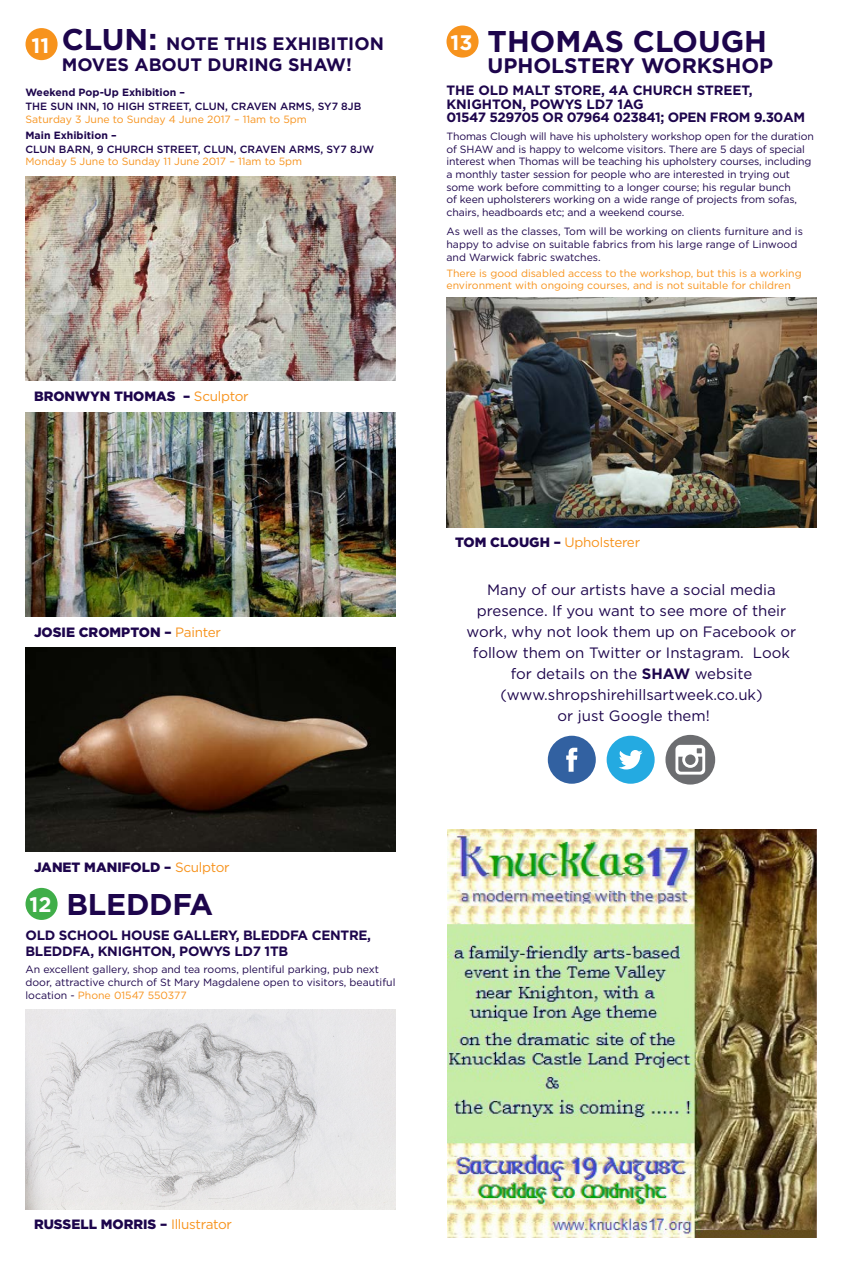
<style>
.page{position:relative;width:842px;height:1263px;background:#fff}
.page>*{position:absolute;margin:0;border:0;box-sizing:border-box;transform-origin:0 0}
.t1{font:700 30px "Gotham";letter-spacing:-.005em;color:#1d054c}
.t2{font:700 21px "Gotham";color:#1d054c}
.t3{font:700 18px/21px "Gotham";color:#1d054c;text-align:center}
.t4{font:15px/21px "Gotham";color:#1d054c;text-align:center}
.t5{font:700 13.5px/13.5px "Gotham";letter-spacing:-.02em;color:#1d054c}
.t6{font:900 13.5px "Gotham";color:#1d054c}
.t7{font:13.5px "Gotham";letter-spacing:-.02em;color:#f7931d}
.t8{font:10.5px/12.6px "Gotham";letter-spacing:-.01em;color:#1d054c}
.t9{font:10.5px/12px "Gotham";color:#f7931d}
.t10{font:500 10.5px "Gotham";color:#1d054c}
.t11{font:700 10.5px "Gotham";color:#1d054c}
.s1{font-size:21px;color:#fff}
.s2{font-size:30px}
.s3{font-weight:400;color:#f7931d}
.s4{font-weight:900;color:#1d054c}
.s5{font-weight:700}
.s6{color:#f7931d}
</style>
<div class="page">
<img style="left:26px;top:177px;width:369px;height:203px">
<img style="left:26px;top:413px;width:369px;height:203px">
<img style="left:26px;top:648px;width:369px;height:204px">
<div style="left:26px;top:28px;width:32px;height:32px;background:#f7931d;border-radius:50%"></div>
<div style="left:446px;top:26px;width:33px;height:32px;background:#f7931d;border-radius:50%"></div>
<img style="left:446px;top:298px;width:370px;height:229px">
<div style="left:26px;top:888px;width:32px;height:32px;background:#40ae49;border-radius:50%"></div>
<img style="left:26px;top:1009px;width:369px;height:200px">
<img style="left:448px;top:829px;width:368px;height:409px">
<svg style="left:548px;top:736px;width:48px;height:48px"></svg>
<svg style="left:607px;top:736px;width:48px;height:48px"></svg>
<svg style="left:665px;top:735px;width:50px;height:49px"></svg>
<h3 class="t3" style="left:32px;top:33px;width:354px"><span class="s1">11</span> <span class="s2">CLUN:</span> NOTE THIS EXHIBITION<br>MOVES ABOUT DURING SHAW!</h3>
<p class="t11" style="left:26px;top:85px;width:161px">Weekend Pop-Up Exhibition –</p>
<p class="t10" style="left:26px;top:100px;width:337px">THE SUN INN, 10 HIGH STREET, CLUN, CRAVEN ARMS, SY7 8JB</p>
<p class="t9" style="left:26px;top:113px;width:283px">Saturday 3 June to Sunday 4 June 2017 – 11am to 5pm</p>
<p class="t11" style="left:26px;top:129px;width:93px">Main Exhibition –</p>
<p class="t10" style="left:26px;top:142px;width:350px">CLUN BARN, 9 CHURCH STREET, CLUN, CRAVEN ARMS, SY7 8JW</p>
<p class="t9" style="left:26px;top:155px;width:278px">Monday 5 June to Sunday 11 June 2017 – 11am to 5pm</p>
<p class="t6" style="left:34px;top:387px;width:216px">BRONWYN THOMAS – <span class="s3">Sculptor</span></p>
<p class="t6" style="left:34px;top:622px;width:188px">JOSIE CROMPTON – <span class="s3">Painter</span></p>
<h1 class="t1" style="left:451px;top:22px;width:318px"><span class="s1">13</span> THOMAS CLOUGH</h1>
<h2 class="t2" style="left:488px;top:52px;width:287px">UPHOLSTERY WORKSHOP</h2>
<p class="t5" style="left:446px;top:84px;width:360px">THE OLD MALT STORE, 4A CHURCH STREET,<br>KNIGHTON, POWYS LD7 1AG<br>01547 529705 OR 07964 023841; OPEN FROM 9.30AM</p>
<p class="t8" style="left:446px;top:130px;width:369px">Thomas Clough will have his upholstery workshop open for the duration of SHAW and is happy to welcome visitors. There are 5 days of special interest when Thomas will be teaching his upholstery courses, including a monthly taster session for people who are interested in trying out some work before committing to a longer course; his regular bunch<br>of keen upholsterers working on a wide range of projects from sofas, chairs, headboards etc; and a weekend course.</p>
<p class="t8" style="left:446px;top:225px;width:358px">As well as the classes, Tom will be working on clients furniture and is happy to advise on suitable fabrics from his large range of Linwood and Warwick fabric swatches.</p>
<p class="t9" style="left:446px;top:267px;width:357px">There is good disabled access to the workshop, but this is a working environment with ongoing courses, and is not suitable for children</p>
<p class="t7" style="left:455px;top:533px;width:187px"><span class="s4">TOM CLOUGH –</span> Upholsterer</p>
<p class="t4" style="left:467px;top:579px;width:331px">Many of our artists have a social media presence. If you want to see more of their work, why not look them up on Facebook or follow them on Twitter or Instagram. Look for details on the <span class="s5">SHAW</span> website (www.shropshirehillsartweek.co.uk)<br>or just Google them!</p>
<p class="t6" style="left:34px;top:858px;width:197px">JANET MANIFOLD – <span class="s3">Sculptor</span></p>
<h1 class="t1" style="left:30px;top:884px;width:185px"><span class="s1">12</span> BLEDDFA</h1>
<p class="t5" style="left:26px;top:926px;width:347px;line-height:16.5px">OLD SCHOOL HOUSE GALLERY, BLEDDFA CENTRE,<br>BLEDDFA, KNIGHTON, POWYS LD7 1TB</p>
<p class="t8" style="left:26px;top:962px;width:371px;line-height:13px">An excellent gallery, shop and tea rooms, plentiful parking, pub next door, attractive church of St Mary Magdalene open to visitors, beautiful location - <span class="s6">Phone 01547 550377</span></p>
<p class="t6" style="left:34px;top:1215px;width:200px">RUSSELL MORRIS – <span class="s3">Illustrator</span></p>
</div>
